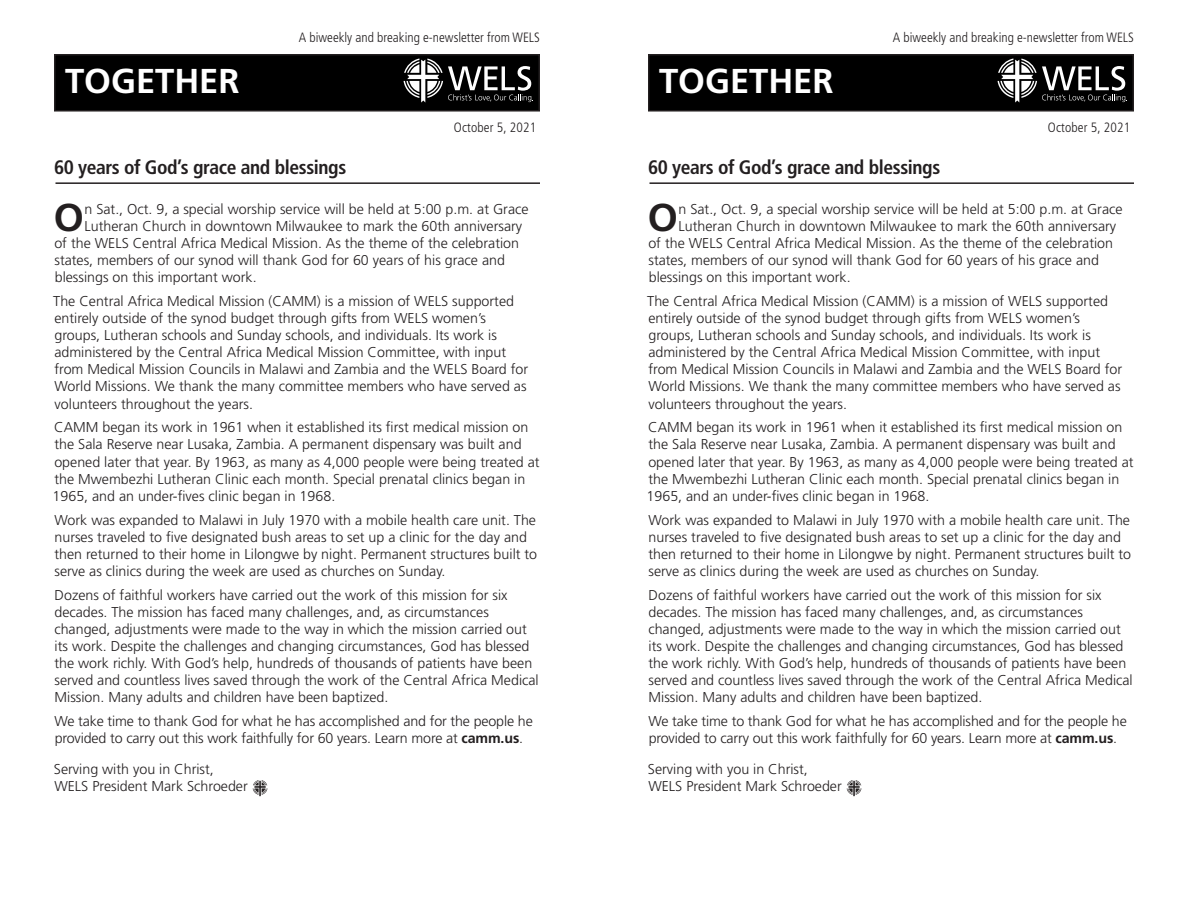
<style>
.page{position:relative;width:1188px;height:918px;background:#fff}
.page>*{position:absolute;margin:0;border:0;box-sizing:border-box;transform-origin:0 0}
.Together_text{font:700 38.7px "Frutiger LT Std";color:#231f20}
.t1{font:700 34.5px "Frutiger LT Std";color:#fff}
.Together_Head{font:700 condensed 19.5px "Frutiger LT Std";letter-spacing:-.02em;color:#231f20}
.Together_text-2{font:300 14.25px/17.1px "Frutiger LT Std";color:#231f20}
.t2{font:300 condensed 13.5px "Frutiger LT Std";color:#231f20}
.s1{font-weight:700}
</style>
<div class="page">
<div style="left:649px;top:55px;width:484px;height:56px;background:#000"></div>
<div style="left:648px;top:54px;width:486px;height:58px;border:2px solid #231f20"></div>
<div style="left:55px;top:55px;width:484px;height:56px;background:#000"></div>
<div style="left:54px;top:54px;width:486px;height:58px;border:2px solid #231f20"></div>
<svg style="left:998px;top:59px;width:129px;height:44px"></svg>
<svg style="left:404px;top:59px;width:129px;height:44px"></svg>
<hr style="left:650px;top:182px;width:484px;height:2px;background:#231f20">
<hr style="left:56px;top:182px;width:484px;height:2px;background:#231f20">
<svg style="left:847px;top:780px;width:14px;height:16px"></svg>
<svg style="left:253px;top:780px;width:14px;height:16px"></svg>
<p class="t2" style="left:299px;top:29px;width:243px">A biweekly and breaking e-newsletter from WELS</p>
<p class="t2" style="left:893px;top:29px;width:243px">A biweekly and breaking e-newsletter from WELS</p>
<p class="t1" style="left:65px;top:61px;width:176px">TOGETHER</p>
<p class="t1" style="left:659px;top:61px;width:176px">TOGETHER</p>
<p class="t2" style="left:454px;top:119px;width:84px">October 5, 2021</p>
<p class="t2" style="left:1048px;top:119px;width:84px">October 5, 2021</p>
<p class="Together_Head" style="left:54px;top:155px;width:294px">60 years of God’s grace and blessings</p>
<p class="Together_Head" style="left:648px;top:155px;width:294px">60 years of God’s grace and blessings</p>
<p class="Together_text" style="left:54px;top:195px;width:32px">O</p>
<p class="Together_text-2" style="left:84px;top:200px;width:446px">n Sat., Oct. 9, a special worship service will be held at 5:00 p.m. at Grace</p>
<p class="Together_text-2" style="left:85px;top:218px;width:439px">Lutheran Church in downtown Milwaukee to mark the 60th anniversary</p>
<p class="Together_text-2" style="left:54px;top:235px;width:466px">of the WELS Central Africa Medical Mission. As the theme of the celebration</p>
<p class="Together_text-2" style="left:54px;top:252px;width:452px">states, members of our synod will thank God for 60 years of his grace and</p>
<p class="Together_text-2" style="left:55px;top:269px;width:203px">blessings on this important work.</p>
<p class="Together_text-2" style="left:53px;top:293px;width:477px">The Central Africa Medical Mission (CAMM) is a mission of WELS supported entirely outside of the synod budget through gifts from WELS women’s groups, Lutheran schools and Sunday schools, and individuals. Its work is administered by the Central Africa Medical Mission Committee, with input from Medical Mission Councils in Malawi and Zambia and the WELS Board for World Missions. We thank the many committee members who have served as volunteers throughout the years.</p>
<p class="Together_text-2" style="left:53px;top:419px;width:489px">CAMM began its work in 1961 when it established its first medical mission on the Sala Reserve near Lusaka, Zambia. A permanent dispensary was built and opened later that year. By 1963, as many as 4,000 people were being treated at the Mwembezhi Lutheran Clinic each month. Special prenatal clinics began in 1965, and an under-fives clinic began in 1968.</p>
<p class="Together_text-2" style="left:54px;top:511px;width:484px">Work was expanded to Malawi in July 1970 with a mobile health care unit. The nurses traveled to five designated bush areas to set up a clinic for the day and then returned to their home in Lilongwe by night. Permanent structures built to serve as clinics during the week are used as churches on Sunday.</p>
<p class="Together_text-2" style="left:54px;top:587px;width:486px">Dozens of faithful workers have carried out the work of this mission for six decades. The mission has faced many challenges, and, as circumstances changed, adjustments were made to the way in which the mission carried out its work. Despite the challenges and changing circumstances, God has blessed the work richly. With God’s help, hundreds of thousands of patients have been served and countless lives saved through the work of the Central Africa Medical Mission. Many adults and children have been baptized.</p>
<p class="Together_text-2" style="left:54px;top:713px;width:480px">We take time to thank God for what he has accomplished and for the people he provided to carry out this work faithfully for 60 years. Learn more at <span class="s1">camm.us</span>.</p>
<p class="Together_text-2" style="left:54px;top:761px;width:161px">Serving with you in Christ,</p>
<p class="Together_text-2" style="left:54px;top:778px;width:195px">WELS President Mark Schroeder</p>
<p class="Together_text" style="left:648px;top:195px;width:32px">O</p>
<p class="Together_text-2" style="left:678px;top:200px;width:446px">n Sat., Oct. 9, a special worship service will be held at 5:00 p.m. at Grace</p>
<p class="Together_text-2" style="left:679px;top:218px;width:439px">Lutheran Church in downtown Milwaukee to mark the 60th anniversary</p>
<p class="Together_text-2" style="left:648px;top:235px;width:466px">of the WELS Central Africa Medical Mission. As the theme of the celebration</p>
<p class="Together_text-2" style="left:648px;top:252px;width:452px">states, members of our synod will thank God for 60 years of his grace and</p>
<p class="Together_text-2" style="left:649px;top:269px;width:203px">blessings on this important work.</p>
<p class="Together_text-2" style="left:647px;top:293px;width:477px">The Central Africa Medical Mission (CAMM) is a mission of WELS supported entirely outside of the synod budget through gifts from WELS women’s groups, Lutheran schools and Sunday schools, and individuals. Its work is administered by the Central Africa Medical Mission Committee, with input from Medical Mission Councils in Malawi and Zambia and the WELS Board for World Missions. We thank the many committee members who have served as volunteers throughout the years.</p>
<p class="Together_text-2" style="left:647px;top:419px;width:489px">CAMM began its work in 1961 when it established its first medical mission on the Sala Reserve near Lusaka, Zambia. A permanent dispensary was built and opened later that year. By 1963, as many as 4,000 people were being treated at the Mwembezhi Lutheran Clinic each month. Special prenatal clinics began in 1965, and an under-fives clinic began in 1968.</p>
<p class="Together_text-2" style="left:648px;top:511px;width:484px">Work was expanded to Malawi in July 1970 with a mobile health care unit. The nurses traveled to five designated bush areas to set up a clinic for the day and then returned to their home in Lilongwe by night. Permanent structures built to serve as clinics during the week are used as churches on Sunday.</p>
<p class="Together_text-2" style="left:648px;top:587px;width:486px">Dozens of faithful workers have carried out the work of this mission for six decades. The mission has faced many challenges, and, as circumstances changed, adjustments were made to the way in which the mission carried out its work. Despite the challenges and changing circumstances, God has blessed the work richly. With God’s help, hundreds of thousands of patients have been served and countless lives saved through the work of the Central Africa Medical Mission. Many adults and children have been baptized.</p>
<p class="Together_text-2" style="left:648px;top:713px;width:480px">We take time to thank God for what he has accomplished and for the people he provided to carry out this work faithfully for 60 years. Learn more at <span class="s1">camm.us</span>.</p>
<p class="Together_text-2" style="left:648px;top:761px;width:161px">Serving with you in Christ,</p>
<p class="Together_text-2" style="left:648px;top:778px;width:195px">WELS President Mark Schroeder</p>
</div>
